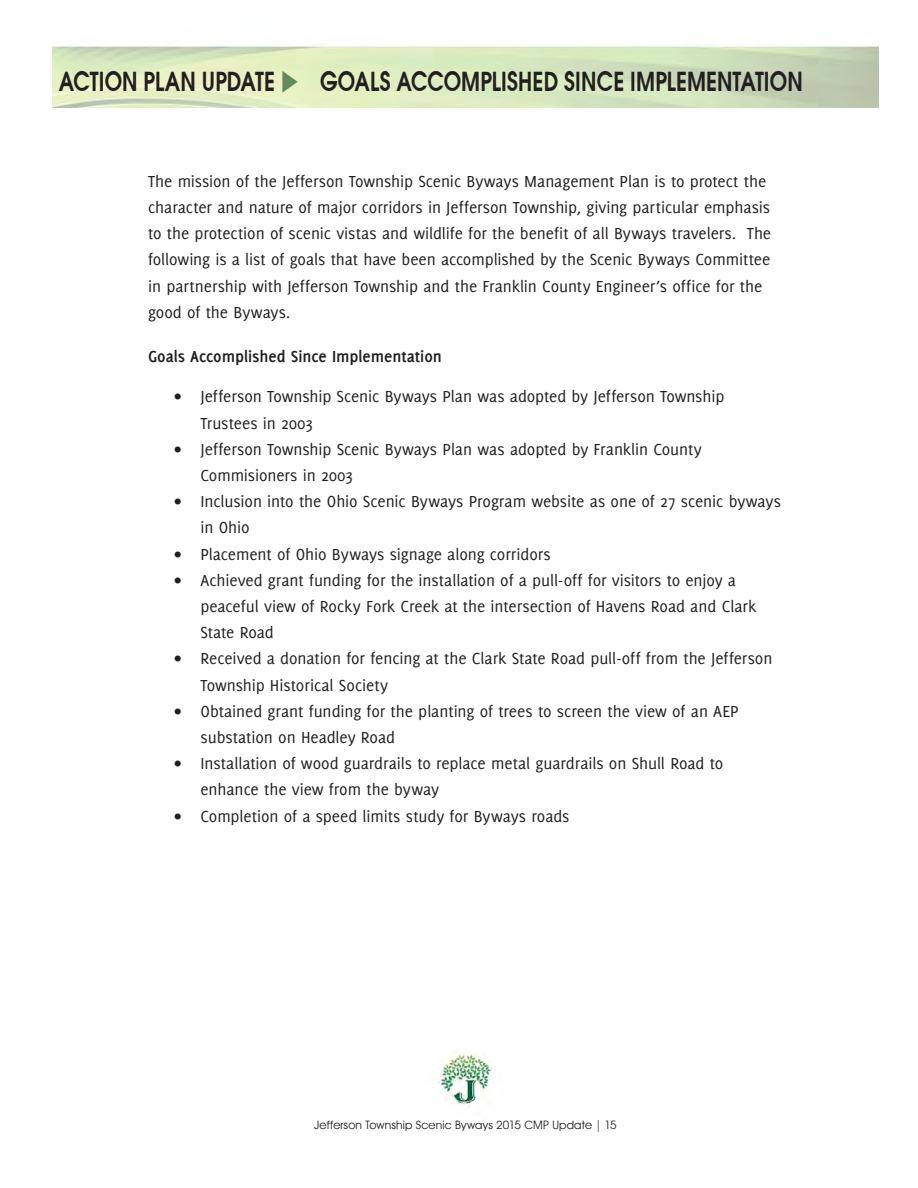
<style>
.page{position:relative;width:918px;height:1188px;background:#fff}
.page>*{position:absolute;margin:0;border:0;box-sizing:border-box;transform-origin:0 0}
.t1{font:600 26.25px "Avant Garde";color:#231f20;scale:.8 1}
.t2{font:17.4px/26.2px "Delicious";letter-spacing:-.005em;color:#231f20}
.t3{font:700 17.4px "Delicious";color:#231f20}
.t4{font:11.7px "Avant Garde Bk BT Book";letter-spacing:.015em;color:#231f20}
.s1{color:#64895b}
</style>
<div class="page">
<img style="left:438px;top:1051px;width:55px;height:56px">
<svg style="left:299px;top:90px;width:21px;height:1px"></svg>
<h1 class="t1" style="left:59px;top:69px;width:932px">ACTION PLAN UPDATE <span class="s1">◆</span> GOALS ACCOMPLISHED SINCE IMPLEMENTATION</h1>
<p class="t2" style="left:148px;top:169px;width:625px">The mission of the Jefferson Township Scenic Byways Management Plan is to protect the character and nature of major corridors in Jefferson Township, giving particular emphasis to the protection of scenic vistas and wildlife for the benefit of all Byways travelers. The following is a list of goals that have been accomplished by the Scenic Byways Committee in partnership with Jefferson Township and the Franklin County Engineer’s office for the good of the Byways.</p>
<p class="t3" style="left:148px;top:349px;width:295px">Goals Accomplished Since Implementation</p>
<p class="t2" style="left:200px;top:384px;width:525px;text-indent:-26px">• Jefferson Township Scenic Byways Plan was adopted by Jefferson Township<br>Trustees in 2003</p>
<p class="t2" style="left:200px;top:437px;width:503px;text-indent:-26px">• Jefferson Township Scenic Byways Plan was adopted by Franklin County<br>Commisioners in 2003</p>
<p class="t2" style="left:200px;top:489px;width:582px;text-indent:-26px">• Inclusion into the Ohio Scenic Byways Program website as one of 27 scenic byways in Ohio</p>
<p class="t2" style="left:174px;top:542px;width:378px">• Placement of Ohio Byways signage along corridors</p>
<p class="t2" style="left:200px;top:568px;width:557px;text-indent:-26px">• Achieved grant funding for the installation of a pull-off for visitors to enjoy a peaceful view of Rocky Fork Creek at the intersection of Havens Road and Clark<br>State Road</p>
<p class="t2" style="left:200px;top:646px;width:574px;text-indent:-26px">• Received a donation for fencing at the Clark State Road pull-off from the Jefferson<br>Township Historical Society</p>
<p class="t2" style="left:200px;top:699px;width:540px;text-indent:-26px">• Obtained grant funding for the planting of trees to screen the view of an AEP substation on Headley Road</p>
<p class="t2" style="left:200px;top:751px;width:524px;text-indent:-26px">• Installation of wood guardrails to replace metal guardrails on Shull Road to enhance the view from the byway</p>
<p class="t2" style="left:174px;top:804px;width:397px">• Completion of a speed limits study for Byways roads</p>
<p class="t4" style="left:314px;top:1121px;width:304px">Jefferson Township Scen c yways 2015 CMP Update | 15</p>
<p class="t4" style="left:443px;top:1121px;width:20px">i B</p>
</div>
